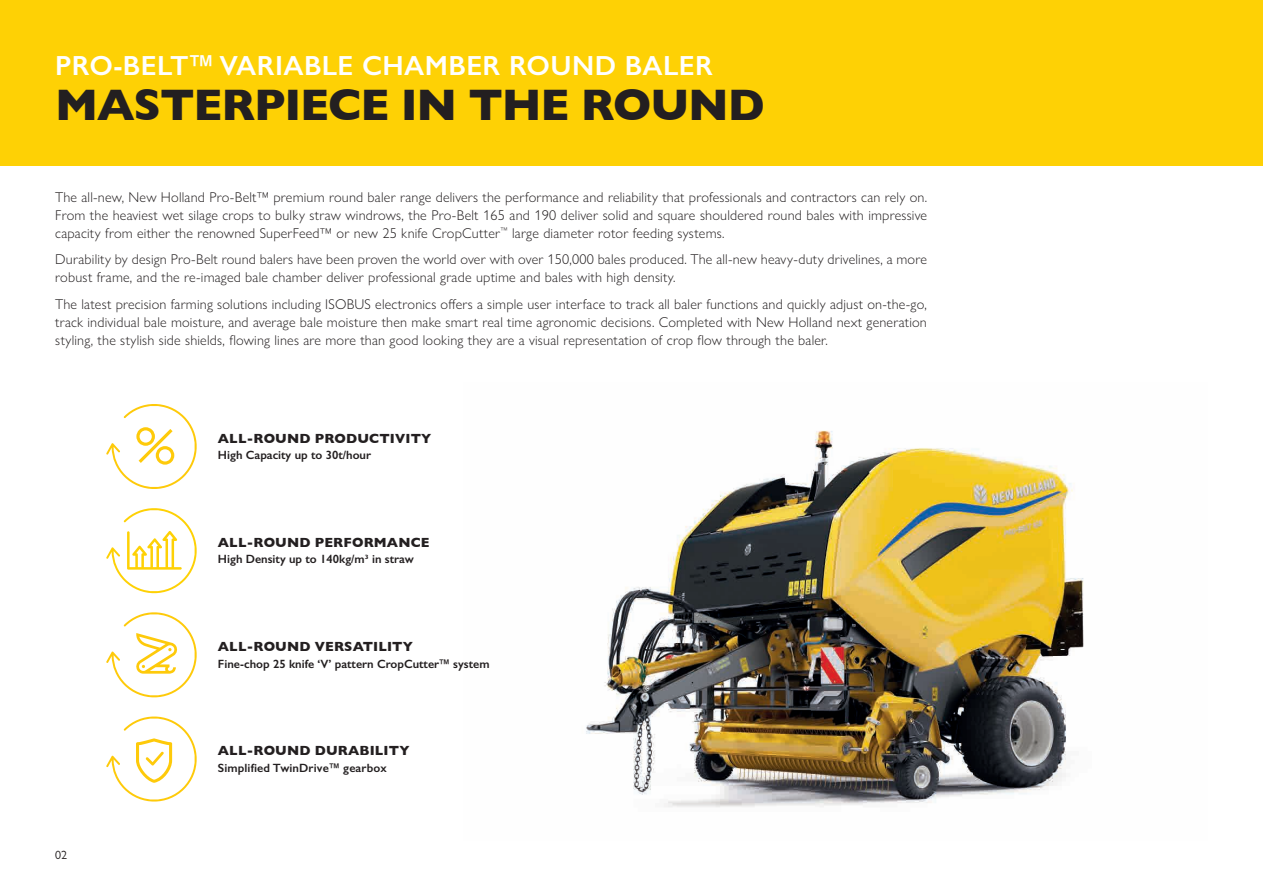
<style>
.page{position:relative;width:1263px;height:893px;background:#fff}
.page>*{position:absolute;margin:0;border:0;box-sizing:border-box;transform-origin:0 0}
.t1{font:700 45px "Gill Sans";letter-spacing:-.025em;color:#231f20}
.t2{font:600 27.75px "Gill Sans";letter-spacing:.015em;color:#fff}
.t3{font:300 14.25px/18px "Gill Sans Nova";letter-spacing:.015em;color:#231f20;text-align:justify}
.t4{font:700 13.5px "Gill Sans";letter-spacing:.01em;color:#231f20}
.t5{font:600 12px "Gill Sans";color:#231f20}
.t6{font:12px "Gill Sans Nova";color:#231f20}
</style>
<div class="page">
<div style="left:0;top:0;width:1263px;height:166px;background:#fed105"></div>
<img style="left:638px;top:430px;width:446px;height:377px">
<img style="left:586px;top:434px;width:236px;height:358px">
<svg style="left:106px;top:716px;width:91px;height:86px"></svg>
<svg style="left:106px;top:404px;width:91px;height:85px"></svg>
<svg style="left:106px;top:612px;width:91px;height:86px"></svg>
<svg style="left:106px;top:508px;width:91px;height:86px"></svg>
<h2 class="t2" style="left:55px;top:49px;width:659px">PRO-BELT™ VARIABLE CHAMBER ROUND BALER</h2>
<h1 class="t1" style="left:55px;top:69px;width:711px">MASTERPIECE IN THE ROUND</h1>
<p class="t3" style="left:55px;top:188px;width:873px">The all-new, New Holland Pro-Belt™ premium round baler range delivers the performance and reliability that professionals and contractors can rely on.<br>From the heaviest wet silage crops to bulky straw windrows, the Pro-Belt 165 and 190 deliver solid and square shouldered round bales with impressive capacity from either the renowned SuperFeed™ or new 25 knife CropCutter<sup>™</sup> large diameter rotor feeding systems.</p>
<p class="t3" style="left:55px;top:250px;width:873px">Durability by design Pro-Belt round balers have been proven the world over with over 150,000 bales produced. The all-new heavy-duty drivelines, a more robust frame, and the re-imaged bale chamber deliver professional grade uptime and bales with high density.</p>
<p class="t3" style="left:55px;top:295px;width:873px">The latest precision farming solutions including ISOBUS electronics offers a simple user interface to track all baler functions and quickly adjust on-the-go, track individual bale moisture, and average bale moisture then make smart real time agronomic decisions. Completed with New Holland next generation styling, the stylish side shields, flowing lines are more than good looking they are a visual representation of crop flow through the baler.</p>
<p class="t4" style="left:218px;top:428px;width:215px">ALL-ROUND PRODUCTIVITY</p>
<p class="t5" style="left:218px;top:448px;width:155px">High Capacity up to 30t/hour</p>
<p class="t4" style="left:218px;top:532px;width:213px">ALL-ROUND PERFORMANCE</p>
<p class="t5" style="left:218px;top:552px;width:198px">High Density up to 140kg/m³ in straw</p>
<p class="t4" style="left:218px;top:636px;width:196px">ALL-ROUND VERSATILITY</p>
<p class="t5" style="left:218px;top:656px;width:273px">Fine-chop 25 knife ‘V’ pattern CropCutter™ system</p>
<p class="t6" style="left:55px;top:847px;width:13px">02</p>
<p class="t4" style="left:218px;top:740px;width:193px">ALL-ROUND DURABILITY</p>
<p class="t5" style="left:218px;top:761px;width:170px">Simplified TwinDrive™ gearbox</p>
</div>
